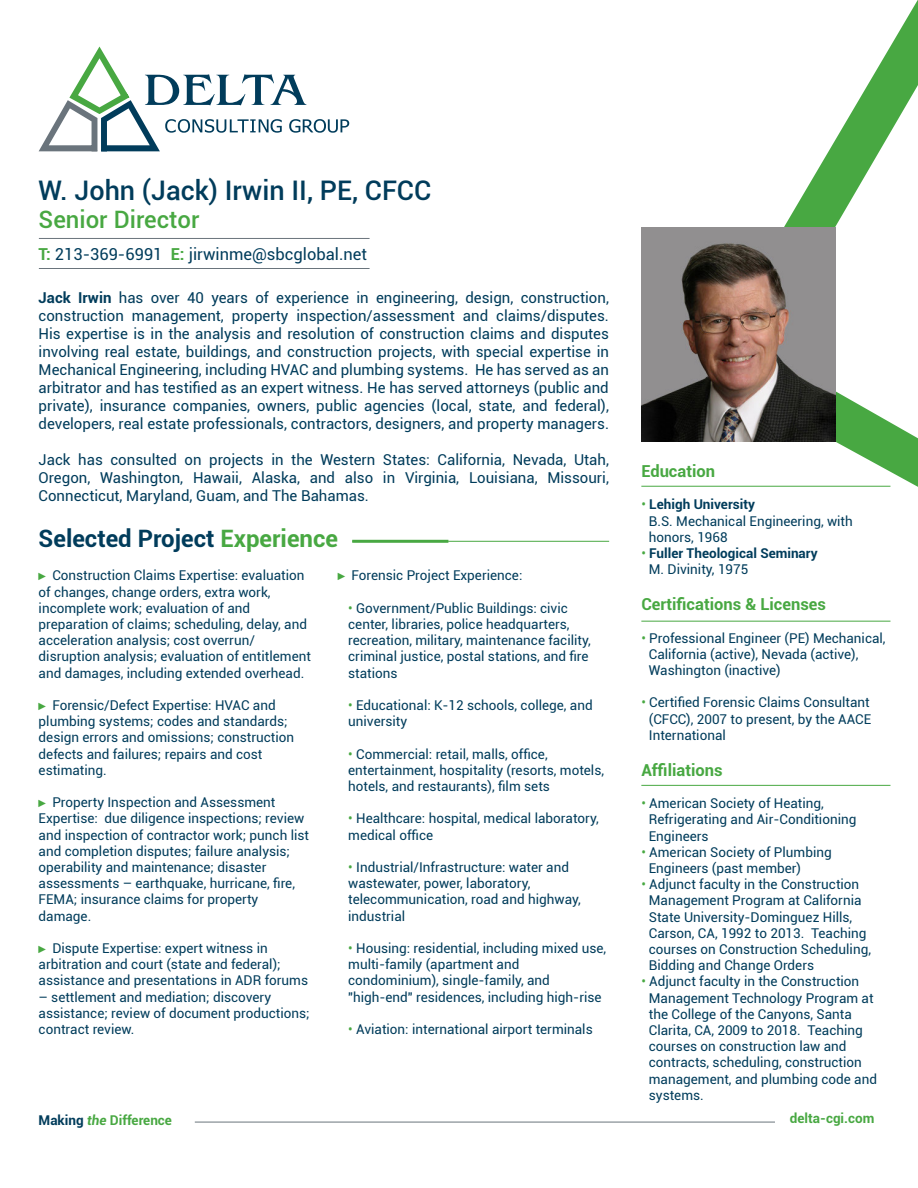
<style>
.page{position:relative;width:918px;height:1188px;background:#fff}
.page>*{position:absolute;margin:0;border:0;box-sizing:border-box;transform-origin:0 0}
.t1{font:500 27px "Roboto";color:#013c5b}
.t2{font:700 24px "Roboto";color:#013c5b}
.t3{font:500 24px "Roboto";color:#48a842}
.t4{font:700 16.5px "Roboto";color:#48a842}
.t5{font:16.5px "Roboto";color:#013c5b}
.t6{font:15px/18px "Roboto";color:#013c5b;text-align:justify}
.t7{font:13.5px/16.2px "Roboto";color:#013c5b}
.t8{font:700 13.5px/16.2px "Roboto";color:#013c5b}
.t9{font:700 13.5px "Roboto";color:#48a842}
.s1{font-weight:700;color:#48a842}
.s2{font-weight:700}
.s3{color:#48a842}
.s4{font-family:"Arial Narrow";font-weight:700;font-size:10.5px;color:#48a842}
.s5{font-weight:400;color:#48a842}
.s6{font-weight:400}
.s7{color:#013c5b}
.s8{font-style:italic}
</style>
<div class="page">
<hr style="left:352px;top:541px;width:257px;height:1px;background:#48a842">
<hr style="left:352px;top:540px;width:96px;height:3px;background:#48a842">
<svg style="left:701px;top:0;width:217px;height:487px"></svg>
<hr style="left:195px;top:1122px;width:580px;height:1px;background:#6a747c">
<svg style="left:39px;top:47px;width:310px;height:104px"></svg>
<hr style="left:641px;top:621px;width:249px;height:1px;background:#48a842">
<hr style="left:641px;top:785px;width:249px;height:1px;background:#48a842">
<hr style="left:641px;top:486px;width:249px;height:1px;background:#48a842">
<hr style="left:39px;top:238px;width:331px;height:1px;background:#6a747c">
<hr style="left:39px;top:268px;width:331px;height:1px;background:#6a747c">
<img style="left:641px;top:227px;width:195px;height:215px">
<h1 class="t1" style="left:39px;top:171px;width:394px">W. John (Jack) Irwin II, PE, CFCC</h1>
<h2 class="t3" style="left:39px;top:203px;width:162px">Senior Director</h2>
<p class="t5" style="left:39px;top:243px;width:330px"><span class="s1">T:</span> 213-369-6991 <span class="s1">E:</span> jirwinme@sbcglobal.net</p>
<p class="t6" style="left:39px;top:288px;width:572px"><span class="s2">Jack Irwin</span> has over 40 years of experience in engineering, design, construction, construction management, property inspection/assessment and claims/disputes.<br>His expertise is in the analysis and resolution of construction claims and disputes involving real estate, buildings, and construction projects, with special expertise in Mechanical Engineering, including HVAC and plumbing systems. He has served as an arbitrator and has testified as an expert witness. He has served attorneys (public and private), insurance companies, owners, public agencies (local, state, and federal), developers, real estate professionals, contractors, designers, and property managers.</p>
<p class="t6" style="left:39px;top:450px;width:572px">Jack has consulted on projects in the Western States: California, Nevada, Utah, Oregon, Washington, Hawaii, Alaska, and also in Virginia, Louisiana, Missouri, Connecticut, Maryland, Guam, and The Bahamas.</p>
<h2 class="t2" style="left:39px;top:522px;width:301px">Selected Project <span class="s3">Experience</span></h2>
<p class="t7" style="left:39px;top:567px;width:274px"><span class="s4">►</span> Construction Claims Expertise: evaluation of changes, change orders, extra work, incomplete work; evaluation of and preparation of claims; scheduling, delay, and acceleration analysis; cost overrun/ disruption analysis; evaluation of entitlement and damages, including extended overhead.</p>
<p class="t7" style="left:39px;top:697px;width:257px"><span class="s4">►</span> Forensic/Defect Expertise: HVAC and plumbing systems; codes and standards; design errors and omissions; construction defects and failures; repairs and cost estimating.</p>
<p class="t7" style="left:39px;top:794px;width:272px"><span class="s4">►</span> Property Inspection and Assessment Expertise: due diligence inspections; review and inspection of contractor work; punch list and completion disputes; failure analysis; operability and maintenance; disaster assessments – earthquake, hurricane, fire, FEMA; insurance claims for property damage.</p>
<p class="t7" style="left:39px;top:940px;width:271px"><span class="s4">►</span> Dispute Expertise: expert witness in arbitration and court (state and federal); assistance and presentations in ADR forums</p>
<p class="t7" style="left:39px;top:988px;width:273px">– settlement and mediation; discovery assistance; review of document productions; contract review.</p>
<p class="t7" style="left:338px;top:567px;width:186px"><span class="s4">►</span> Forensic Project Experience:</p>
<p class="t7" style="left:348px;top:599px;width:244px"><span class="s3">•</span> Government/Public Buildings: civic center, libraries, police headquarters, recreation, military, maintenance facility, criminal justice, postal stations, and fire stations</p>
<p class="t7" style="left:348px;top:697px;width:246px"><span class="s3">•</span> Educational: K-12 schools, college, and university</p>
<p class="t7" style="left:348px;top:745px;width:257px"><span class="s3">•</span> Commercial: retail, malls, office, entertainment, hospitality (resorts, motels, hotels, and restaurants), film sets</p>
<p class="t7" style="left:348px;top:810px;width:252px"><span class="s3">•</span> Healthcare: hospital, medical laboratory, medical office</p>
<p class="t7" style="left:348px;top:859px;width:234px"><span class="s3">•</span> Industrial/Infrastructure: water and wastewater, power, laboratory, telecommunication, road and highway, industrial</p>
<p class="t7" style="left:348px;top:940px;width:260px"><span class="s3">•</span> Housing: residential, including mixed use, multi-family (apartment and condominium), single-family, and "high-end" residences, including high-rise</p>
<p class="t7" style="left:348px;top:1021px;width:246px"><span class="s3">•</span> Aviation: international airport terminals</p>
<p class="t4" style="left:641px;top:460px;width:75px">Education</p>
<p class="t7" style="left:649px;top:496px;width:206px;text-indent:-8px"><span class="s3">•</span> <span class="s2">Lehigh University<br></span>B.S. Mechanical Engineering, with honors, 1968</p>
<p class="t8" style="left:649px;top:545px;width:170px;text-indent:-8px"><span class="s5">•</span> Fuller Theological Seminary<br><span class="s6">M. Divinity, 1975</span></p>
<p class="t4" style="left:641px;top:593px;width:186px">Certifications &amp; Licenses</p>
<p class="t7" style="left:649px;top:629px;width:238px;text-indent:-8px"><span class="s3">•</span> Professional Engineer (PE) Mechanical,<br>California (active), Nevada (active),<br>Washington (inactive)</p>
<p class="t7" style="left:649px;top:694px;width:224px;text-align:justify;text-indent:-8px"><span class="s3">•</span> Certified Forensic Claims Consultant (CFCC), 2007 to present, by the AACE International</p>
<p class="t4" style="left:641px;top:758px;width:83px">Affiliations</p>
<p class="t7" style="left:649px;top:795px;width:209px;text-indent:-8px"><span class="s3">•</span> American Society of Heating,<br>Refrigerating and Air-Conditioning<br>Engineers</p>
<p class="t7" style="left:649px;top:843px;width:184px;text-indent:-8px"><span class="s3">•</span> American Society of Plumbing<br>Engineers (past member)</p>
<p class="t7" style="left:649px;top:876px;width:224px;text-indent:-8px"><span class="s3">•</span> Adjunct faculty in the Construction Management Program at California State University-Dominguez Hills, Carson, CA, 1992 to 2013. Teaching courses on Construction Scheduling, Bidding and Change Orders</p>
<p class="t7" style="left:649px;top:973px;width:230px;text-indent:-8px"><span class="s3">•</span> Adjunct faculty in the Construction<br>Management Technology Program at the College of the Canyons, Santa<br>Clarita, CA, 2009 to 2018. Teaching courses on construction law and contracts, scheduling, construction management, and plumbing code and systems.</p>
<p class="t9" style="left:39px;top:1111px;width:135px"><span class="s7">Making</span> <span class="s8">the</span> Difference</p>
<p class="t9" style="left:790px;top:1109px;width:86px">delta-cgi.com</p>
</div>
